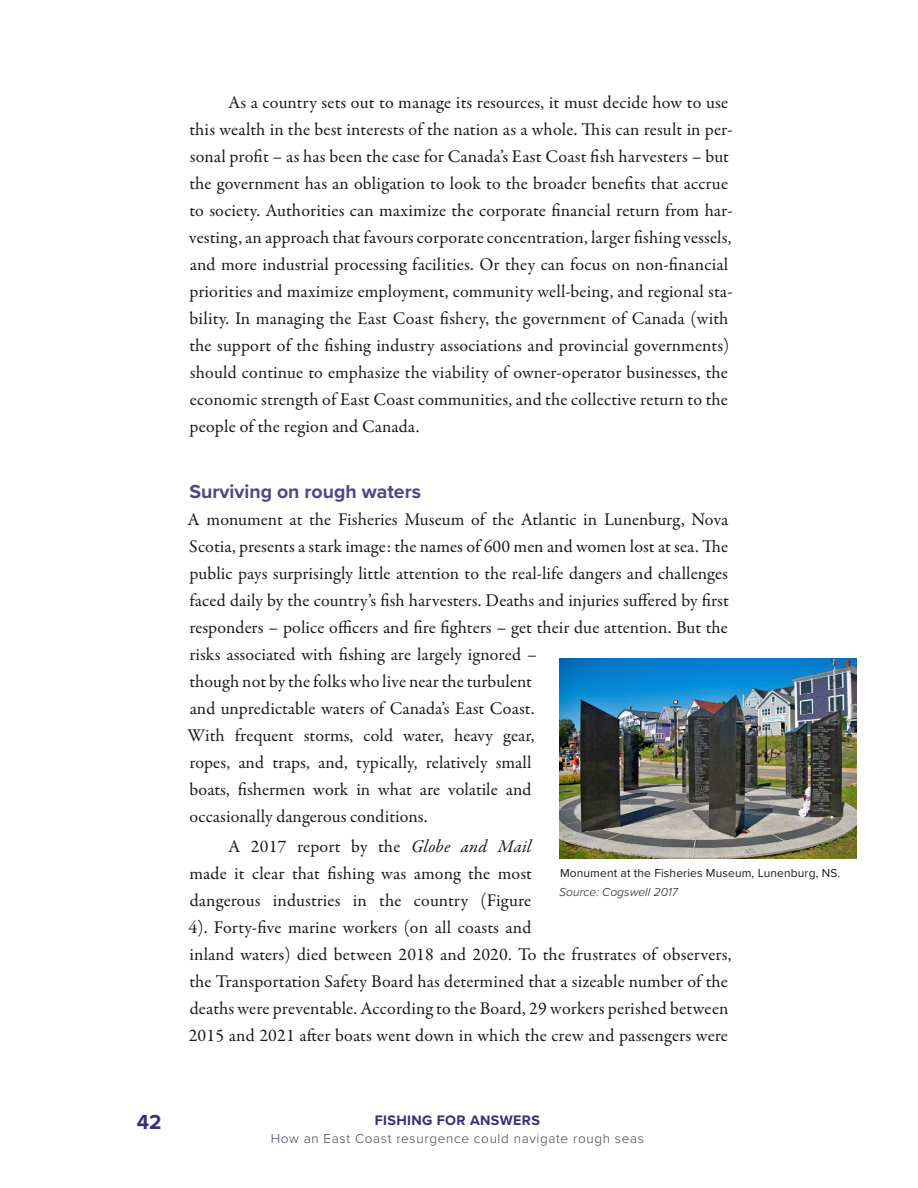
<style>
.page{position:relative;width:918px;height:1188px;background:#fff}
.page>*{position:absolute;margin:0;border:0;box-sizing:border-box;transform-origin:0 0}
.t1{font:700 21px "Proxima Nova";color:#392d7a}
.t2{font:700 19.5px "Proxima Nova";color:#4e4689}
.t3{font:18px/27px "Garamond Premr Pro";letter-spacing:.005em;color:#191919}
.t4{font:700 14.25px "Proxima Nova";letter-spacing:.025em;color:#392d7a}
.t5{font:300 13.5px "Proxima Nova";letter-spacing:.05em;color:#433d63}
.t6{font:12px "Proxima Nova";letter-spacing:.01em;color:#191919}
.t7{font:italic 300 12px "Proxima Nova";letter-spacing:.005em;color:#191919}
.s1{font-style:italic}
</style>
<div class="page">
<img style="left:559px;top:658px;width:298px;height:201px">
<p class="t3" style="left:189px;top:89px;width:545px;text-indent:39px">As a country sets out to manage its resources, it must decide how to use this wealth in the best interests of the nation as a whole. This can result in per&shy;sonal profit – as has been the case for Canada’s East Coast fish harvesters – but the government has an obligation to look to the broader benefits that accrue to society. Authorities can maximize the corporate financial return from har&shy;vesting, an approach that favours corporate concentration, larger fishing vessels, and more industrial processing facilities. Or they can focus on non-financial priorities and maximize employment, community well-being, and regional sta&shy;bility. In managing the East Coast fishery, the government of Canada (with the support of the fishing industry associations and provincial governments) should continue to emphasize the viability of owner-operator businesses, the economic strength of East Coast communities, and the collective return to the people of the region and Canada.</p>
<p class="t2" style="left:190px;top:477px;width:233px">Surviving on rough waters</p>
<p class="t3" style="left:187px;top:506px;width:543px">A monument at the Fisheries Museum of the Atlantic in Lunenburg, Nova Scotia, presents a stark image: the names of 600 men and women lost at sea. The public pays surprisingly little attention to the real-life dangers and challenges faced daily by the country’s fish harvesters. Deaths and injuries suffered by first responders – police officers and fire fighters – get their due attention. But the risks associated with fishing are largely ignored –<br>though not by the folks who live near the turbulent<br>and unpredictable waters of Canada’s East Coast.<br>With frequent storms, cold water, heavy gear,<br>ropes, and traps, and, typically, relatively small<br>boats, fishermen work in what are volatile and<br>occasionally dangerous conditions.</p>
<p class="t3" style="left:188px;top:833px;width:545px;text-indent:40px">A 2017 report by the <span class="s1">Globe and Mail<br></span>made it clear that fishing was among the most<br>dangerous industries in the country (Figure<br>4). Forty-five marine workers (on all coasts and<br>inland waters) died between 2018 and 2020. To the frustrates of observers, the Transportation Safety Board has determined that a sizeable number of the deaths were preventable. According to the Board, 29 workers perished between 2015 and 2021 after boats went down in which the crew and passengers were</p>
<p class="t6" style="left:560px;top:864px;width:282px">Monument at the Fisheries Museum, Lunenburg, NS.</p>
<p class="t7" style="left:559px;top:883px;width:120px">Source: Cogswell 2017</p>
<p class="t1" style="left:137px;top:1106px;width:26px">42</p>
<p class="t4" style="left:375px;top:1110px;width:167px">FISHING FOR ANSWERS</p>
<p class="t5" style="left:271px;top:1128px;width:375px">How an East Coast resurgence could navigate rough seas</p>
</div>
